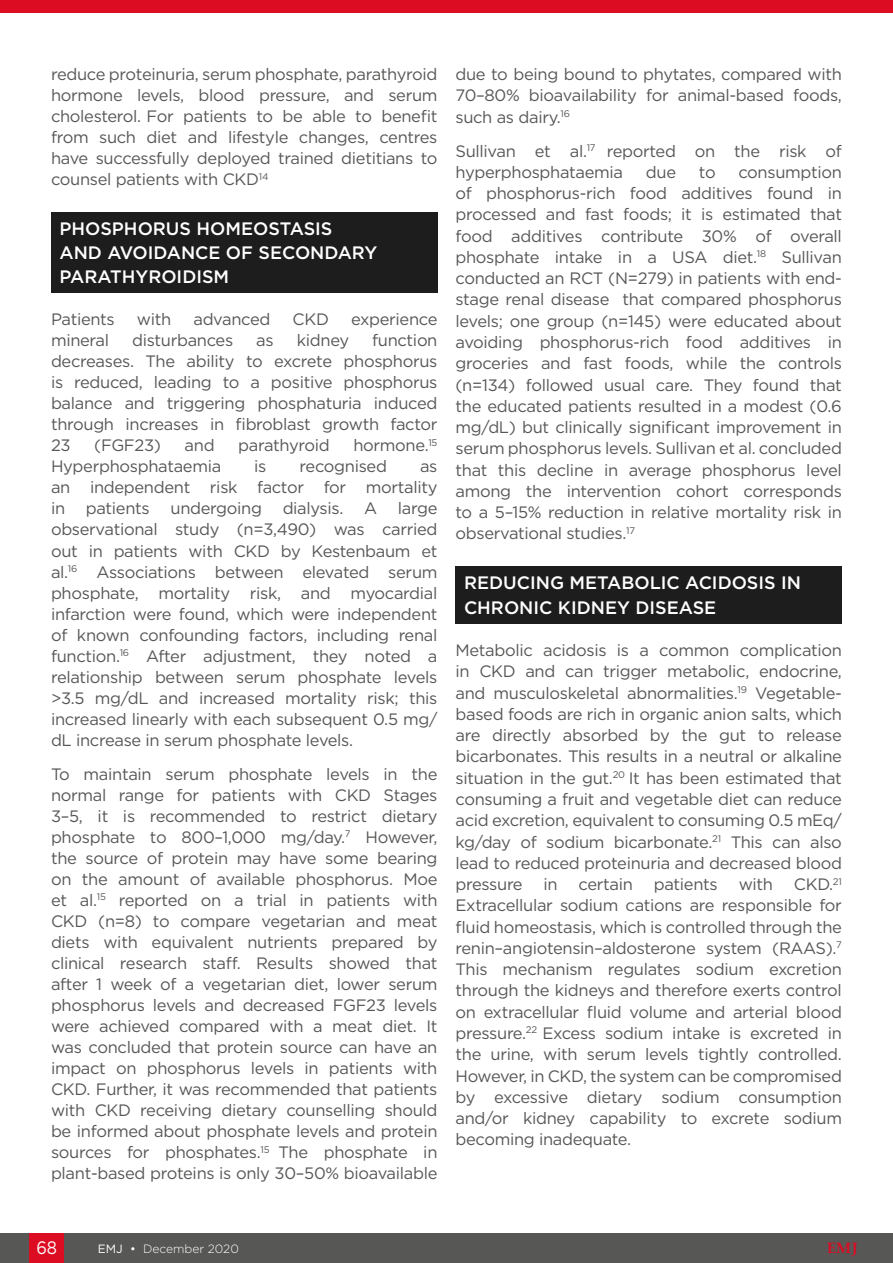
<style>
.page{position:relative;width:893px;height:1263px;background:#fff}
.page>*{position:absolute;margin:0;border:0;box-sizing:border-box;transform-origin:0 0}
.H1__Heading_1{font:500 18px/24px "Gotham";color:#fff}
.t1{font:18px "Gotham";color:#fff;scale:.9 1}
.Body_Text__Justifica{font:16.5px/21.3px "Gotham";letter-spacing:-.02em;color:#575756;text-align:justify}
.t2{font:700 15px "Palatino Linotype";color:#dc0c23}
.t3{font:300 12px "Gotham";color:#fff}
.s1{font-weight:400}
</style>
<div class="page">
<div style="left:0;top:1233px;width:893px;height:30px;background:#575756"></div>
<div style="left:30px;top:1233px;width:34px;height:30px;background:#dc0c23"></div>
<div style="left:0;top:0;width:893px;height:13px;background:#dc0c23"></div>
<div style="left:51px;top:212px;width:386px;height:81px;background:#1d1d1d"></div>
<div style="left:455px;top:566px;width:387px;height:57px;background:#1d1d1d"></div>
<p class="Body_Text__Justifica" style="left:51px;top:63px;width:388px">reduce proteinuria, serum phosphate, parathyroid hormone levels, blood pressure, and serum cholesterol. For patients to be able to benefit from such diet and lifestyle changes, centres have successfully deployed trained dietitians to counsel patients with CKD<sup>14</sup></p>
<p class="H1__Heading_1" style="left:60px;top:216px;width:319px">PHOSPHORUS HOMEOSTASIS<br>AND AVOIDANCE OF SECONDARY<br>PARATHYROIDISM</p>
<p class="Body_Text__Justifica" style="left:51px;top:308px;width:65px">Patients</p>
<p class="Body_Text__Justifica" style="left:137px;top:308px;width:36px">with</p>
<p class="Body_Text__Justifica" style="left:193px;top:308px;width:79px">advanced</p>
<p class="Body_Text__Justifica" style="left:293px;top:308px;width:38px">CKD</p>
<p class="Body_Text__Justifica" style="left:351px;top:308px;width:88px">experience</p>
<p class="Body_Text__Justifica" style="left:51px;top:329px;width:60px">mineral</p>
<p class="Body_Text__Justifica" style="left:132px;top:329px;width:103px">disturbances</p>
<p class="Body_Text__Justifica" style="left:256px;top:329px;width:19px">as</p>
<p class="Body_Text__Justifica" style="left:297px;top:329px;width:54px">kidney</p>
<p class="Body_Text__Justifica" style="left:51px;top:329px;width:388px;text-indent:321px">function decreases. The ability to excrete phosphorus is reduced, leading to a positive phosphorus balance and triggering phosphaturia induced through increases in fibroblast growth factor 23</p>
<p class="Body_Text__Justifica" style="left:94px;top:434px;width:68px">(FGF23)</p>
<p class="Body_Text__Justifica" style="left:185px;top:434px;width:32px">and</p>
<p class="Body_Text__Justifica" style="left:238px;top:434px;width:93px">parathyroid</p>
<p class="Body_Text__Justifica" style="left:353px;top:434px;width:86px">hormone.<sup>15</sup></p>
<p class="Body_Text__Justifica" style="left:51px;top:455px;width:172px">Hyperphosphataemia</p>
<p class="Body_Text__Justifica" style="left:254px;top:455px;width:14px">is</p>
<p class="Body_Text__Justifica" style="left:300px;top:455px;width:89px">recognised</p>
<p class="Body_Text__Justifica" style="left:51px;top:456px;width:388px;text-indent:369px">as an independent risk factor for mortality in</p>
<p class="Body_Text__Justifica" style="left:51px;top:498px;width:388px;text-indent:347px">large observational study (n=3,490) was carried out in patients with CKD by Kestenbaum et al.<sup>16</sup> Associations between elevated serum phosphate, mortality risk, and myocardial infarction were found, which were independent of known confounding factors, including renal function.<sup>16</sup> After adjustment, they noted a relationship between serum phosphate levels &gt;3.5 mg/dL and increased mortality risk; this increased linearly with each subsequent 0.5 mg/ dL increase in serum phosphate levels.</p>
<p class="Body_Text__Justifica" style="left:51px;top:763px;width:388px">To maintain serum phosphate levels in the normal range for patients with CKD Stages 3–5, it is recommended to restrict dietary phosphate to 800–1,000 mg/day.<sup>7</sup> However, the source of protein may have some bearing on the amount of available phosphorus. Moe et al.<sup>15</sup> reported on a trial in patients with CKD (n=8) to compare vegetarian and meat diets with equivalent nutrients prepared by clinical research staff. Results showed that after 1 week of a vegetarian diet, lower serum phosphorus levels and decreased FGF23 levels were achieved compared with a meat diet. It was concluded that protein source can have an impact on phosphorus levels in patients with CKD. Further, it was recommended that patients with CKD receiving dietary counselling should be informed about phosphate levels and protein sources for phosphates.<sup>15</sup> The phosphate in plant-based proteins is only 30–50% bioavailable</p>
<p class="Body_Text__Justifica" style="left:86px;top:498px;width:65px">patients</p>
<p class="Body_Text__Justifica" style="left:170px;top:498px;width:93px">undergoing</p>
<p class="Body_Text__Justifica" style="left:283px;top:498px;width:62px">dialysis.</p>
<p class="Body_Text__Justifica" style="left:364px;top:498px;width:15px">A</p>
<p class="Body_Text__Justifica" style="left:455px;top:63px;width:388px">due to being bound to phytates, compared with 70–80% bioavailability for animal-based foods, such as dairy.<sup>16</sup></p>
<p class="Body_Text__Justifica" style="left:455px;top:140px;width:388px">Sullivan et al.<sup>17</sup> reported on the risk of hyperphosphataemia</p>
<p class="Body_Text__Justifica" style="left:646px;top:161px;width:32px">due</p>
<p class="Body_Text__Justifica" style="left:699px;top:161px;width:18px">to</p>
<p class="Body_Text__Justifica" style="left:455px;top:161px;width:388px;text-indent:283px">consumption of phosphorus-rich food additives found in processed and fast foods; it is estimated that food additives contribute 30% of overall phosphate intake in a USA diet.<sup>18</sup> Sullivan conducted an RCT (N=279) in patients with end&shy;stage renal disease that compared phosphorus levels; one group (n=145) were educated about avoiding phosphorus-rich food additives in groceries and fast foods, while the controls (n=134) followed usual care. They found that the educated patients resulted in a modest (0.6 mg/dL) but clinically significant improvement in serum phosphorus levels. Sullivan et al. concluded that this decline in average phosphorus level among the intervention cohort corresponds to a 5–15% reduction in relative mortality risk in observational studies.<sup>17</sup></p>
<p class="H1__Heading_1" style="left:464px;top:570px;width:339px">REDUCING METABOLIC ACIDOSIS IN<br>CHRONIC KIDNEY DISEASE</p>
<p class="Body_Text__Justifica" style="left:455px;top:639px;width:388px">Metabolic acidosis is a common complication in CKD and can trigger metabolic, endocrine, and musculoskeletal abnormalities.<sup>19</sup> Vegetable&shy;based foods are rich in organic anion salts, which are directly absorbed by the gut to release bicarbonates. This results in a neutral or alkaline situation in the gut.<sup>20</sup> It has been estimated that consuming a fruit and vegetable diet can reduce acid excretion, equivalent to consuming 0.5 mEq/ kg/day of sodium bicarbonate.<sup>21</sup> This can also lead to reduced proteinuria and decreased blood pressure</p>
<p class="Body_Text__Justifica" style="left:455px;top:873px;width:388px;text-indent:338px">CKD.<sup>21<br></sup>Extracellular sodium cations are responsible for fluid homeostasis, which is controlled through the renin–angiotensin–aldosterone system (RAAS).<sup>7<br></sup>This mechanism regulates sodium excretion through the kidneys and therefore exerts control on extracellular fluid volume and arterial blood pressure.<sup>22</sup> Excess sodium intake is excreted in the urine, with serum levels tightly controlled.<br>However, in CKD, the system can be compromised by excessive dietary sodium consumption and/or kidney capability to excrete sodium becoming inadequate.</p>
<p class="Body_Text__Justifica" style="left:544px;top:873px;width:16px">in</p>
<p class="Body_Text__Justifica" style="left:579px;top:873px;width:56px">certain</p>
<p class="Body_Text__Justifica" style="left:654px;top:873px;width:65px">patients</p>
<p class="Body_Text__Justifica" style="left:739px;top:873px;width:36px">with</p>
<p class="t1" style="left:37px;top:1236px;width:24px">68</p>
<p class="t3" style="left:98px;top:1241px;width:143px"><span class="s1">EMJ •</span> December 2020</p>
<p class="t2" style="left:827px;top:1238px;width:32px">EMJ</p>
</div>
